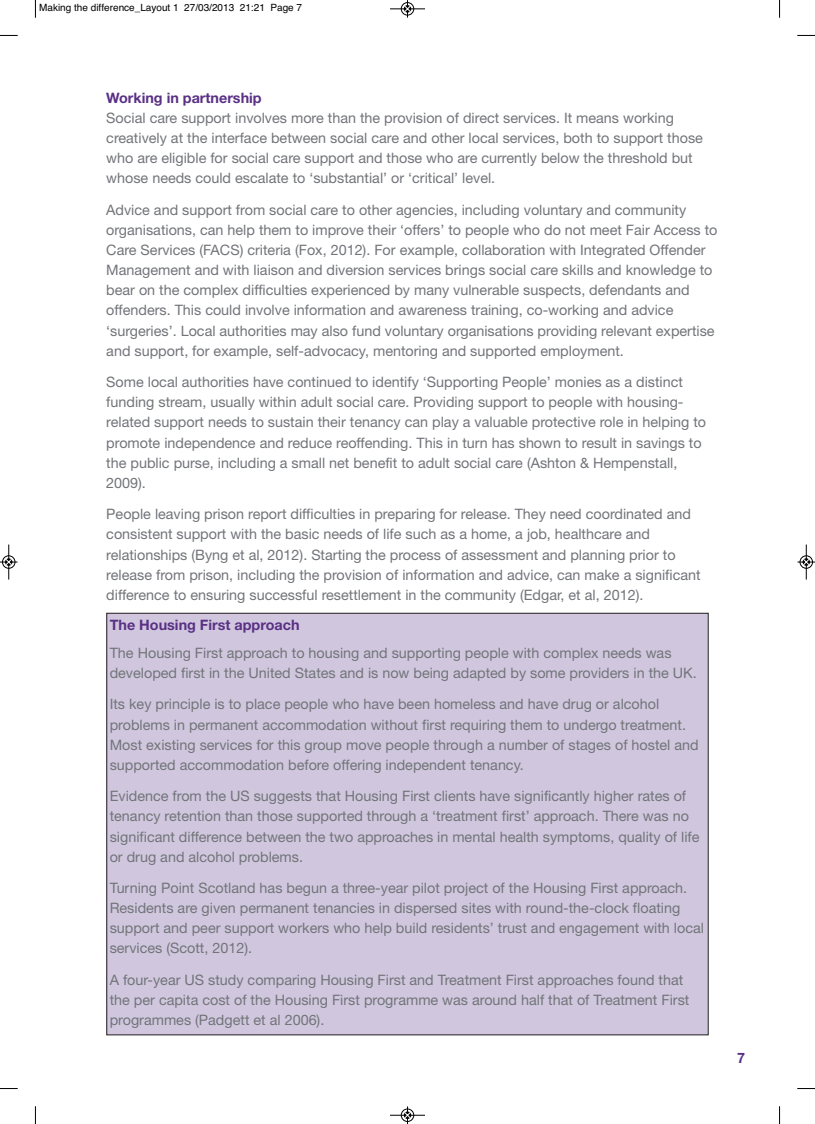
<style>
.page{position:relative;width:815px;height:1124px;background:#fff}
.page>*{position:absolute;margin:0;border:0;box-sizing:border-box;transform-origin:0 0}
.t1{font:14.38px/20.1px "Helvetica Neue";color:#727479}
.t2{font:700 14.38px "Helvetica Neue";color:#5a3085}
.t3{font:10px "Helvetica";color:#000}
</style>
<div class="page">
<div style="left:107px;top:613px;width:601px;height:421px;background:#d0c7de"></div>
<svg style="left:35px;top:0;width:1px;height:18px"></svg>
<svg style="left:0;top:35px;width:18px;height:1px"></svg>
<svg style="left:779px;top:0;width:1px;height:18px"></svg>
<svg style="left:797px;top:35px;width:18px;height:1px"></svg>
<svg style="left:35px;top:1106px;width:1px;height:17px"></svg>
<svg style="left:0;top:1088px;width:18px;height:1px"></svg>
<svg style="left:779px;top:1106px;width:1px;height:17px"></svg>
<svg style="left:797px;top:1088px;width:18px;height:1px"></svg>
<div style="left:401px;top:2px;width:13px;height:14px;border:1px solid #fff;border-radius:50%"></div>
<hr style="left:390px;top:9px;width:35px;height:1px;background:#000">
<div style="left:401px;top:2px;width:13px;height:13px;border:1px solid #000;border-radius:50%"></div>
<svg style="left:404px;top:0;width:7px;height:18px"></svg>
<hr style="left:390px;top:1114px;width:35px;height:1px;background:#000">
<div style="left:401px;top:1108px;width:13px;height:13px;border:1px solid #000;border-radius:50%"></div>
<svg style="left:404px;top:1106px;width:7px;height:17px"></svg>
<hr style="left:9px;top:544px;width:1px;height:35px;background:#000">
<div style="left:2px;top:555px;width:13px;height:13px;border:1px solid #000;border-radius:50%"></div>
<svg style="left:0;top:558px;width:18px;height:7px"></svg>
<hr style="left:806px;top:544px;width:1px;height:35px;background:#000">
<div style="left:800px;top:555px;width:13px;height:13px;border:1px solid #000;border-radius:50%"></div>
<svg style="left:798px;top:558px;width:17px;height:7px"></svg>
<p class="t3" style="left:39px;top:2px;width:264px">Making the difference_Layout 1 27/03/2013 21:21 Page 7</p>
<p class="t2" style="left:106px;top:89px;width:157px">Working in partnership</p>
<p class="t1" style="left:106px;top:107px;width:598px">Social care support involves more than the provision of direct services. It means working creatively at the interface between social care and other local services, both to support those who are eligible for social care support and those who are currently below the threshold but whose needs could escalate to ‘substantial’ or ‘critical’ level.</p>
<p class="t1" style="left:106px;top:199px;width:613px">Advice and support from social care to other agencies, including voluntary and community organisations, can help them to improve their ‘offers’ to people who do not meet Fair Access to Care Services (FACS) criteria (Fox, 2012). For example, collaboration with Integrated Offender Management and with liaison and diversion services brings social care skills and knowledge to bear on the complex difficulties experienced by many vulnerable suspects, defendants and offenders. This could involve information and awareness training, co-working and advice ‘surgeries’. Local authorities may also fund voluntary organisations providing relevant expertise and support, for example, self-advocacy, mentoring and supported employment.</p>
<p class="t1" style="left:106px;top:371px;width:601px">Some local authorities have continued to identify ‘Supporting People’ monies as a distinct funding stream, usually within adult social care. Providing support to people with housing&shy;related support needs to sustain their tenancy can play a valuable protective role in helping to promote independence and reduce reoffending. This in turn has shown to result in savings to the public purse, including a small net benefit to adult social care (Ashton &amp; Hempenstall, 2009).</p>
<p class="t1" style="left:106px;top:504px;width:596px">People leaving prison report difficulties in preparing for release. They need coordinated and consistent support with the basic needs of life such as a home, a job, healthcare and relationships (Byng et al, 2012). Starting the process of assessment and planning prior to release from prison, including the provision of information and advice, can make a significant difference to ensuring successful resettlement in the community (Edgar, et al, 2012).</p>
<p class="t2" style="left:110px;top:616px;width:191px">The Housing First approach</p>
<p class="t1" style="left:110px;top:642px;width:589px">The Housing First approach to housing and supporting people with complex needs was developed first in the United States and is now being adapted by some providers in the UK.</p>
<p class="t1" style="left:110px;top:694px;width:590px">Its key principle is to place people who have been homeless and have drug or alcohol problems in permanent accommodation without first requiring them to undergo treatment.<br>Most existing services for this group move people through a number of stages of hostel and supported accommodation before offering independent tenancy.</p>
<p class="t1" style="left:110px;top:785px;width:591px">Evidence from the US suggests that Housing First clients have significantly higher rates of tenancy retention than those supported through a ‘treatment first’ approach. There was no significant difference between the two approaches in mental health symptoms, quality of life or drug and alcohol problems.</p>
<p class="t1" style="left:110px;top:877px;width:596px">Turning Point Scotland has begun a three-year pilot project of the Housing First approach.<br>Residents are given permanent tenancies in dispersed sites with round-the-clock floating support and peer support workers who help build residents’ trust and engagement with local services (Scott, 2012).</p>
<p class="t1" style="left:110px;top:969px;width:581px">A four-year US study comparing Housing First and Treatment First approaches found that the per capita cost of the Housing First programme was around half that of Treatment First programmes (Padgett et al 2006).</p>
<p class="t2" style="left:737px;top:1049px;width:9px">7</p>
</div>
